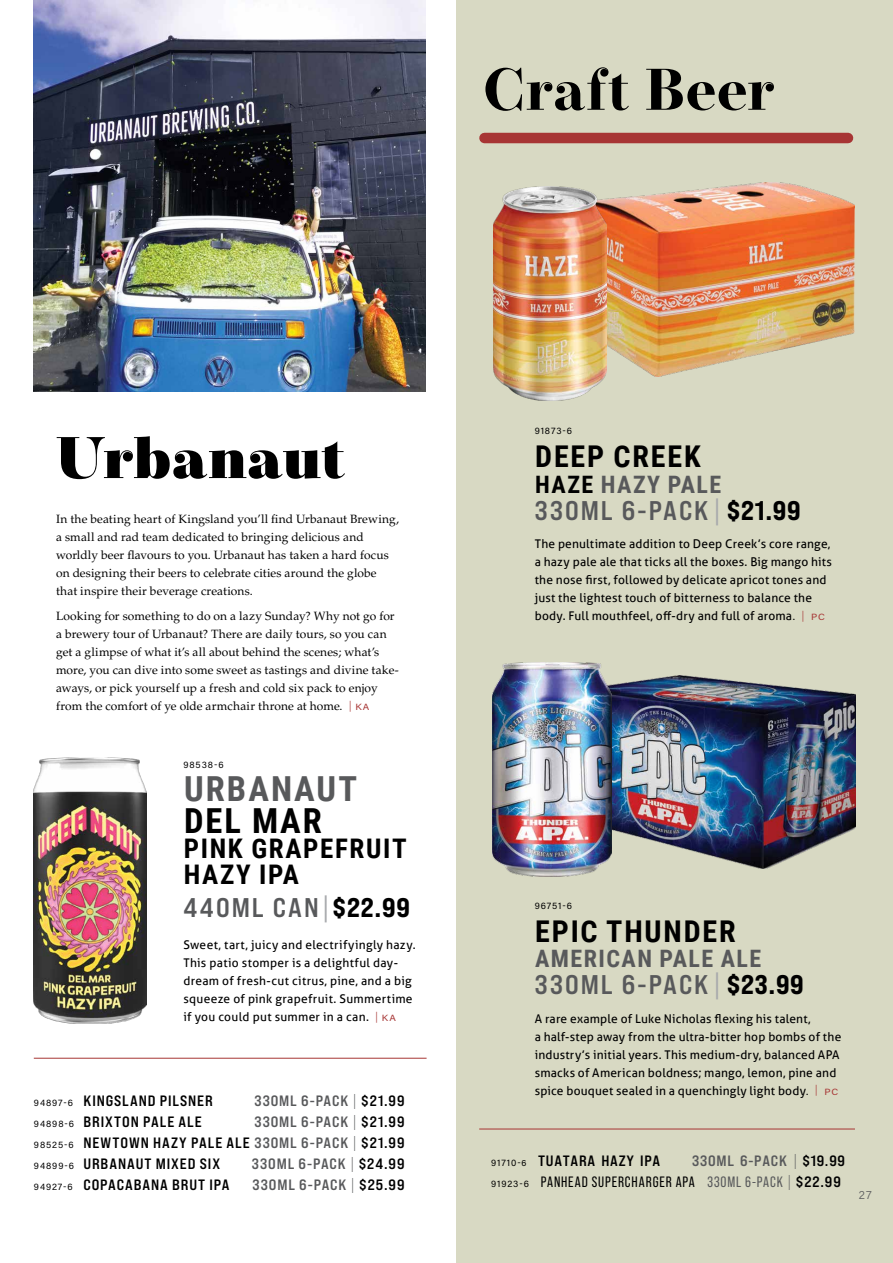
<style>
.page{position:relative;width:893px;height:1263px;background:#fff}
.page>*{position:absolute;margin:0;border:0;box-sizing:border-box;transform-origin:0 0}
.t1{font:700 58.5px "Operetta 12";letter-spacing:.015em;color:#000}
.t2{font:900 58.5px "Operetta 12";letter-spacing:.005em;color:#000}
.t3{font:700 34.5px "Roboto Condensed";letter-spacing:.06em;color:#58595b}
.t4{font:700 34.5px "Roboto Condensed";letter-spacing:.06em;color:#000}
.t5{font:700 30px "Roboto Condensed";letter-spacing:.06em;color:#000}
.t6{font:27px "Bebas Neue Pro Exp Bd";letter-spacing:.07em;color:#58595b}
.t7{font:700 27px/25.5px "Roboto Condensed";letter-spacing:.06em;color:#000}
.t8{font:700 24px "Roboto Condensed";letter-spacing:.06em;color:#58595b}
.t9{font:15px/21px "Bebas Neue Pro Exp Bd";letter-spacing:.06em;color:#000;text-align:justify}
.t10{font:15px "Bebas Neue Pro Exp Bd";letter-spacing:.055em;color:#58595b}
.t11{font:15px "Bebas Neue Pro";letter-spacing:.06em;color:#000}
.t12{font:12px/18px "Aller";letter-spacing:.015em;color:#000}
.t13{font:12px/18px "Palatino";letter-spacing:.01em;color:#000}
.t14{font:300 12px "Acumin Pro";color:#58595b}
.t15{font:9px "Acumin Pro";letter-spacing:.1em;color:#000}
.s1{font-family:"Acumin Pro";font-weight:200;font-size:10.5px;color:#a73534}
.s2{font-family:"Acumin Pro";font-size:9px;color:#a73534}
.s3{font-family:"Bebas Neue Pro";color:#a7a9ac}
.s4{font-family:"Bebas Neue Pro Exp Eb";color:#000}
.s5{font-family:"Acumin Pro";font-size:9px}
.s6{font-family:"Bebas Neue Pro"}
.s7{color:#000}
.s8{color:#58595b}
.s9{font-family:"Bebas Neue Pro";color:#58595b}
.s10{font-family:"Palatino"}
.s11{font-family:"Bebas Neue Pro Exp Bd"}
</style>
<div class="page">
<div style="left:456px;top:0;width:437px;height:1263px;background:#d8d9c3"></div>
<img style="left:611px;top:675px;width:244px;height:193px">
<div style="left:484px;top:133px;width:364px;height:10px;background:#a73534"></div>
<hr style="left:479px;top:1129px;width:376px;height:1px;background:#a73534">
<img style="left:607px;top:183px;width:248px;height:194px">
<img style="left:493px;top:186px;width:114px;height:215px">
<hr style="left:34px;top:1058px;width:393px;height:1px;background:#a73534">
<img style="left:34px;top:757px;width:113px;height:266px">
<img style="left:493px;top:663px;width:118px;height:213px">
<img style="left:34px;top:0;width:392px;height:392px">
<h1 class="t1" style="left:483px;top:55px;width:293px">Craft Beer</h1>
<h1 class="t2" style="left:56px;top:424px;width:291px">Urbanaut</h1>
<p class="t13" style="left:56px;top:510px;width:344px">In the beating heart of Kingsland you’ll find Urbanaut Brewing, a small and rad team dedicated to bringing delicious and worldly beer flavours to you. Urbanaut has taken a hard focus on designing their beers to celebrate cities around the globe that inspire their beverage creations.</p>
<p class="t13" style="left:56px;top:607px;width:344px">Looking for something to do on a lazy Sunday? Why not go for a brewery tour of Urbanaut? There are daily tours, so you can get a glimpse of what it’s all about behind the scenes; what’s more, you can dive into some sweet as tastings and divine take&shy;aways, or pick yourself up a fresh and cold six pack to enjoy from the comfort of ye olde armchair throne at home. <span class="s1">|</span> <span class="s2">KA</span></p>
<p class="t15" style="left:183px;top:759px;width:42px">98538-6</p>
<h2 class="t3" style="left:184px;top:765px;width:175px">URBANAUT</h2>
<h2 class="t4" style="left:184px;top:796px;width:139px">DEL MAR</h2>
<h3 class="t7" style="left:184px;top:835px;width:224px">PINK GRAPEFRUIT<br>HAZY IPA</h3>
<h3 class="t6" style="left:183px;top:890px;width:228px">440ML CAN<span class="s3">|</span><span class="s4">$22.99</span></h3>
<p class="t12" style="left:183px;top:936px;width:234px">Sweet, tart, juicy and electrifyingly hazy.<br>This patio stomper is a delightful day&shy;dream of fresh-cut citrus, pine, and a big squeeze of pink grapefruit. Summertime if you could put summer in a can. <span class="s1">|</span> <span class="s2">KA</span></p>
<p class="t9" style="left:34px;top:1090px;width:180px"><span class="s5">94897-6</span> KINGSLAND PILSNER</p>
<p class="t10" style="left:254px;top:1091px;width:152px">330ML 6-PACK <span class="s6">|</span> <span class="s7">$21.99</span></p>
<p class="t9" style="left:34px;top:1111px;width:169px"><span class="s5">94898-6</span> BRIXTON PALE ALE</p>
<p class="t9" style="left:34px;top:1111px;width:372px;text-indent:220px"><span class="s8">330ML 6-PACK</span> <span class="s9">|</span> $21.99<br><span class="s5">98525-6</span> NEWTOWN HAZY PALE ALE <span class="s8">330ML 6-PACK</span> <span class="s9">|</span> $21.99<br><span class="s5">94899-6</span> URBANAUT MIXED SIX</p>
<p class="t10" style="left:252px;top:1154px;width:154px">330ML 6-PACK <span class="s6">|</span> <span class="s7">$24.99</span></p>
<p class="t9" style="left:34px;top:1174px;width:197px"><span class="s5">94927-6</span> COPACABANA BRUT IPA</p>
<p class="t10" style="left:252px;top:1175px;width:154px">330ML 6-PACK <span class="s6">|</span> <span class="s7">$25.99</span></p>
<p class="t15" style="left:535px;top:425px;width:39px">91873-6</p>
<h3 class="t5" style="left:535px;top:435px;width:167px">DEEP CREEK</h3>
<h3 class="t8" style="left:535px;top:467px;width:188px"><span class="s7">HAZE</span> HAZY PALE</h3>
<h3 class="t6" style="left:535px;top:493px;width:267px">330ML 6-PACK<span class="s3">|</span> <span class="s4">$21.99</span></h3>
<p class="t12" style="left:535px;top:535px;width:299px">The penultimate addition to Deep Creek’s core range, a hazy pale ale that ticks all the boxes. Big mango hits the nose first, followed by delicate apricot tones and just the lightest touch of bitterness to balance the body. Full mouthfeel, off-dry and full of aroma<span class="s10">.</span> <span class="s1">|</span> <span class="s2">PC</span></p>
<p class="t15" style="left:535px;top:899px;width:39px">96751-6</p>
<h3 class="t5" style="left:535px;top:910px;width:202px">EPIC THUNDER</h3>
<h3 class="t8" style="left:535px;top:942px;width:228px">AMERICAN PALE ALE</h3>
<h3 class="t6" style="left:535px;top:968px;width:271px">330ML 6-PACK<span class="s3">|</span> <span class="s4">$23.99</span></h3>
<p class="t12" style="left:535px;top:1009px;width:308px">A rare example of Luke Nicholas flexing his talent,<br>a half-step away from the ultra-bitter hop bombs of the industry’s initial years. This medium-dry, balanced APA smacks of American boldness; mango, lemon, pine and spice bouquet sealed in a quenchingly light body<span class="s10">.</span> <span class="s1">|</span> <span class="s2">PC</span></p>
<p class="t9" style="left:491px;top:1150px;width:171px"><span class="s5">91710-6</span> TUATARA HAZY IPA</p>
<p class="t10" style="left:692px;top:1151px;width:154px">330ML 6-PACK <span class="s6">|</span> <span class="s7">$19.99</span></p>
<p class="t11" style="left:491px;top:1173px;width:351px"><span class="s5">91923-6</span> PANHEAD SUPERCHARGER APA <span class="s8">330ML 6-PACK</span> <span class="s8">|</span> <span class="s11">$22.99</span></p>
<p class="t14" style="left:859px;top:1187px;width:14px">27</p>
</div>
